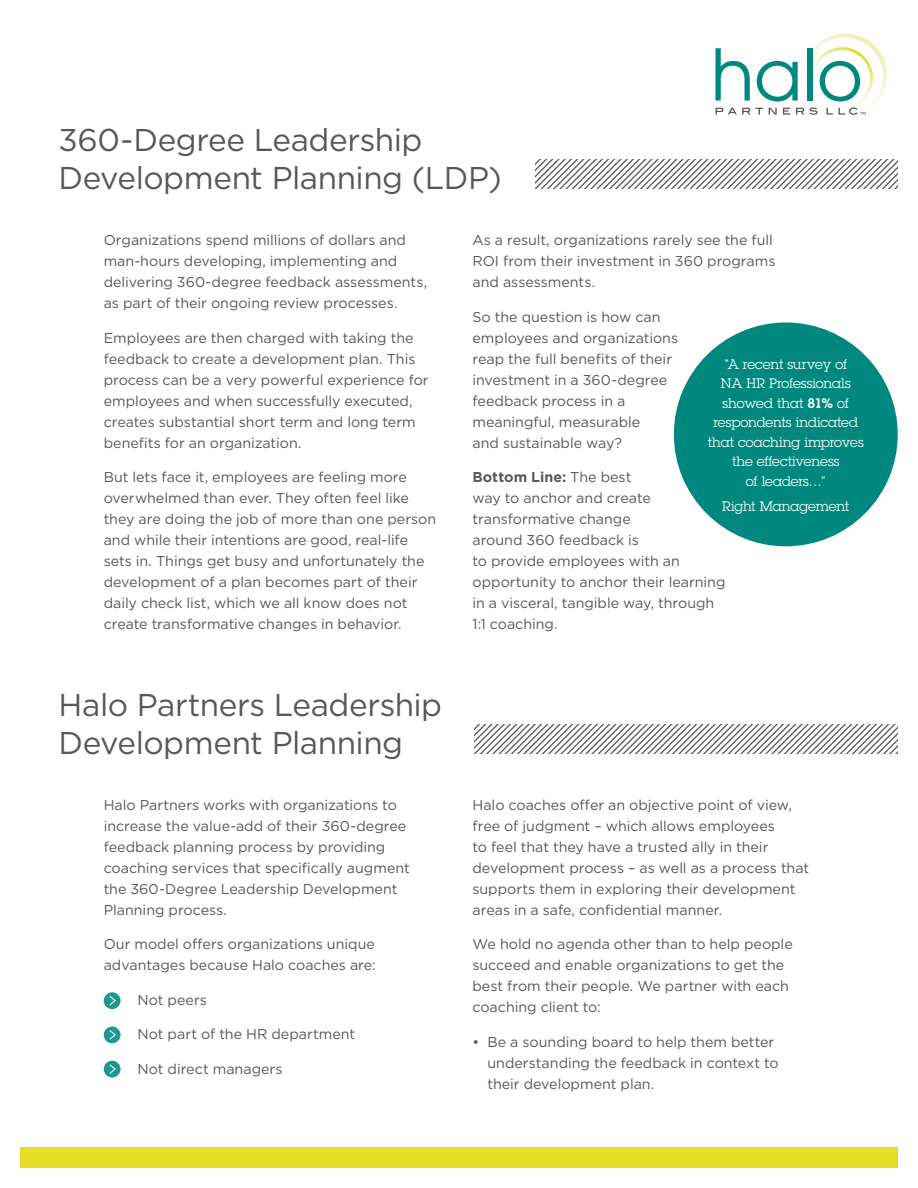
<style>
.page{position:relative;width:918px;height:1188px;background:#fff}
.page>*{position:absolute;margin:0;border:0;box-sizing:border-box;transform-origin:0 0}
.t1{font:31.5px/37.8px "Gotham";letter-spacing:-.015em;color:#57585a}
.t2{font:14.25px/21px "Gotham";color:#57585a}
.t3{font:13.5px/19.5px "Lubalin Graph";letter-spacing:-.01em;color:#fff;text-align:center}
.s1{font-weight:700}
.s2{font-weight:600}
</style>
<div class="page">
<div style="left:20px;top:1148px;width:878px;height:20px;background:#e9de27"></div>
<svg style="left:535px;top:160px;width:363px;height:29px"></svg>
<svg style="left:475px;top:725px;width:423px;height:29px"></svg>
<div style="left:104px;top:992px;width:17px;height:17px;background:#209792;border-radius:50%"></div>
<svg style="left:109px;top:996px;width:7px;height:10px"></svg>
<div style="left:104px;top:1061px;width:17px;height:17px;background:#209792;border-radius:50%"></div>
<svg style="left:109px;top:1064px;width:7px;height:10px"></svg>
<div style="left:104px;top:1026px;width:17px;height:17px;background:#209792;border-radius:50%"></div>
<svg style="left:109px;top:1030px;width:7px;height:10px"></svg>
<svg style="left:716px;top:34px;width:171px;height:81px"></svg>
<div style="left:674px;top:322px;width:224px;height:224px;background:#00887f;border-radius:50%"></div>
<p class="t1" style="left:59px;top:120px;width:445px">360-Degree Leadership<br>Development Planning (LDP)</p>
<p class="t2" style="left:104px;top:229px;width:325px">Organizations spend millions of dollars and man-hours developing, implementing and delivering 360-degree feedback assessments, as part of their ongoing review processes.</p>
<p class="t2" style="left:104px;top:327px;width:327px">Employees are then charged with taking the feedback to create a development plan. This process can be a very powerful experience for employees and when successfully executed, creates substantial short term and long term benefits for an organization.</p>
<p class="t2" style="left:104px;top:466px;width:334px">But lets face it, employees are feeling more overwhelmed than ever. They often feel like they are doing the job of more than one person and while their intentions are good, real-life sets in. Things get busy and unfortunately the development of a plan becomes part of their daily check list, which we all know does not create transformative changes in behavior.</p>
<p class="t1" style="left:59px;top:685px;width:385px">Halo Partners Leadership<br>Development Planning</p>
<p class="t2" style="left:104px;top:794px;width:308px">Halo Partners works with organizations to increase the value-add of their 360-degree feedback planning process by providing coaching services that specifically augment the 360-Degree Leadership Development Planning process.</p>
<p class="t2" style="left:104px;top:934px;width:274px">Our model offers organizations unique advantages because Halo coaches are:</p>
<p class="t2" style="left:137px;top:989px;width:71px">Not peers</p>
<p class="t2" style="left:137px;top:1024px;width:219px">Not part of the HR department</p>
<p class="t2" style="left:137px;top:1058px;width:147px">Not direct managers</p>
<p class="t2" style="left:472px;top:229px;width:304px">As a result, organizations rarely see the full<br>ROI from their investment in 360 programs and assessments.</p>
<p class="t2" style="left:472px;top:306px;width:207px">So the question is how can employees and organizations reap the full benefits of their investment in a 360-degree feedback process in a meaningful, measurable<br>and sustainable way?</p>
<p class="t2" style="left:472px;top:466px;width:254px"><span class="s1">Bottom Line:</span> The best<br>way to anchor and create transformative change<br>around 360 feedback is<br>to provide employees with an opportunity to anchor their learning in a visceral, tangible way, through<br>1:1 coaching.</p>
<p class="t3" style="left:708px;top:354px;width:157px">“A recent survey of<br>NA HR Professionals showed that <span class="s2">81%</span> of respondents indicated that coaching improves the effectiveness<br>of leaders…”</p>
<p class="t3" style="left:722px;top:496px;width:129px">Right Management</p>
<p class="t2" style="left:472px;top:794px;width:338px">Halo coaches offer an objective point of view, free of judgment – which allows employees<br>to feel that they have a trusted ally in their development process – as well as a process that supports them in exploring their development areas in a safe, confidential manner.</p>
<p class="t2" style="left:472px;top:934px;width:322px">We hold no agenda other than to help people succeed and enable organizations to get the best from their people. We partner with each coaching client to:</p>
<p class="t2" style="left:487px;top:1031px;width:293px;text-indent:-15px">• Be a sounding board to help them better understanding the feedback in context to their development plan.</p>
</div>
